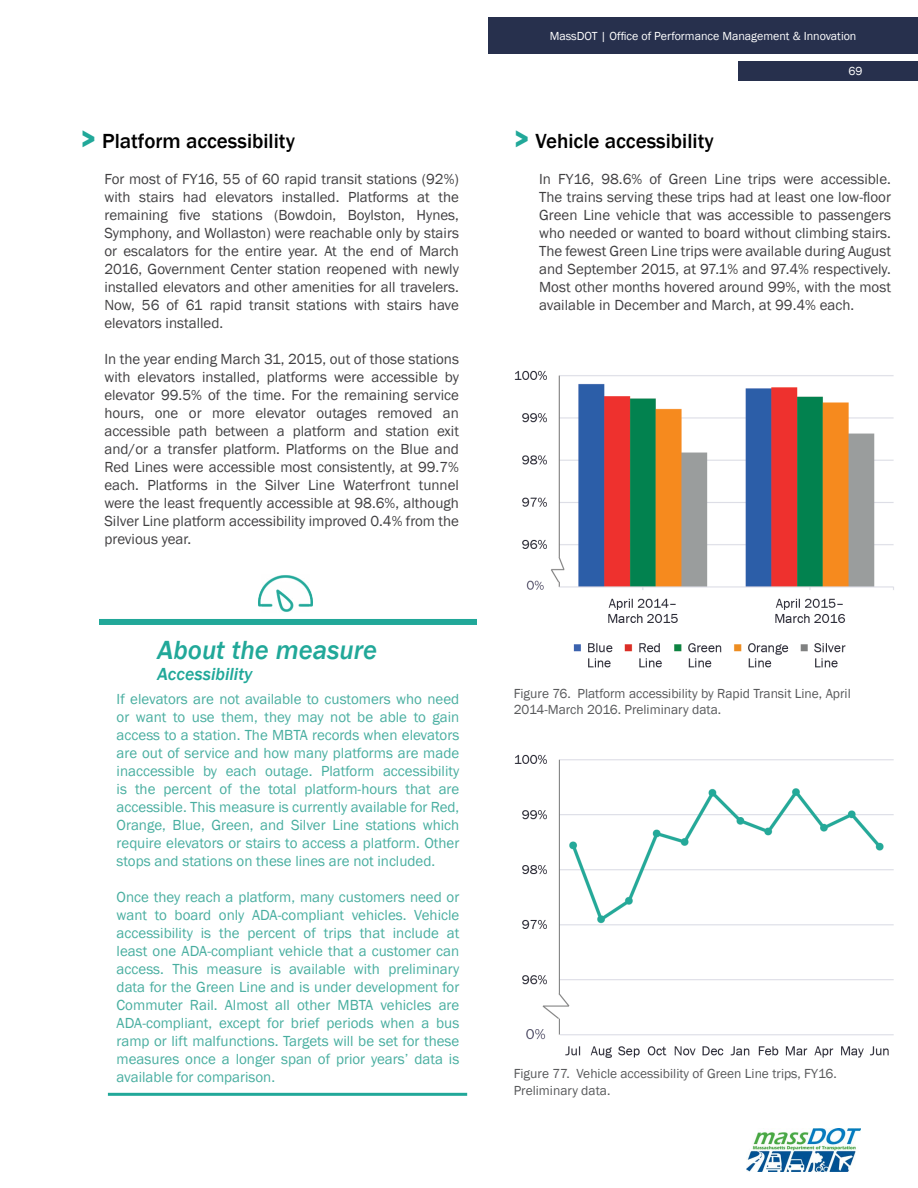
<style>
.page{position:relative;width:918px;height:1188px;background:#fff}
.page>*{position:absolute;margin:0;border:0;box-sizing:border-box;transform-origin:0 0}
.Highlight{font:italic 500 27px "Franklin Gothic";color:#21a899}
.Subheading_-_1{font:500 21px "Franklin Gothic";color:#000}
.Highlight-2{font:italic 500 18px "Franklin Gothic";color:#21a899}
.Body{font:15px/18px "Franklin Gothic";color:#414042;text-align:justify}
.About_the_indicators{font:15px/18px "Franklin Gothic";color:#48aea0;text-align:justify}
.t1{font:13.5px/16.2px "Franklin Gothic";color:#58595b}
.t2{font:12px "Franklin Gothic";color:#fff}
.s1{font-family:"Bauhaus 93";font-weight:400;font-size:27px;color:#21a899}
</style>
<div class="page">
<div style="left:488px;top:17px;width:430px;height:37px;background:#27304d"></div>
<div style="left:739px;top:61px;width:179px;height:20px;background:#27304d"></div>
<img style="left:746px;top:1128px;width:115px;height:43px">
<div style="left:99px;top:619px;width:378px;height:6px;background:#21a899"></div>
<hr style="left:108px;top:1093px;width:359px;height:3px;background:#21a899">
<img style="left:258px;top:575px;width:55px;height:37px">
<img style="left:514px;top:370px;width:380px;height:298px">
<img style="left:514px;top:754px;width:380px;height:304px">
<h2 class="Subheading_-_1" style="left:82px;top:128px;width:215px"><span class="s1">&gt;</span> Platform accessibility</h2>
<p class="Body" style="left:104px;top:171px;width:356px">For most of FY16, 55 of 60 rapid transit stations (92%) with stairs had elevators installed. Platforms at the remaining five stations (Bowdoin, Boylston, Hynes, Symphony, and Wollaston) were reachable only by stairs or escalators for the entire year. At the end of March 2016, Government Center station reopened with newly installed elevators and other amenities for all travelers.<br>Now, 56 of 61 rapid transit stations with stairs have elevators installed.</p>
<p class="Body" style="left:104px;top:351px;width:356px">In the year ending March 31, 2015, out of those stations with elevators installed, platforms were accessible by elevator 99.5% of the time. For the remaining service hours, one or more elevator outages removed an accessible path between a platform and station exit and/or a transfer platform. Platforms on the Blue and Red Lines were accessible most consistently, at 99.7% each. Platforms in the Silver Line Waterfront tunnel were the least frequently accessible at 98.6%, although Silver Line platform accessibility improved 0.4% from the previous year.</p>
<h3 class="Highlight" style="left:157px;top:633px;width:222px">About the measure</h3>
<h3 class="Highlight-2" style="left:157px;top:663px;width:97px">Accessibility</h3>
<p class="About_the_indicators" style="left:117px;top:691px;width:344px">If elevators are not available to customers who need or want to use them, they may not be able to gain access to a station. The MBTA records when elevators are out of service and how many platforms are made inaccessible by each outage. Platform accessibility is the percent of the total platform-hours that are accessible. This measure is currently available for Red, Orange, Blue, Green, and Silver Line stations which require elevators or stairs to access a platform. Other stops and stations on these lines are not included.</p>
<p class="About_the_indicators" style="left:117px;top:889px;width:344px">Once they reach a platform, many customers need or want to board only ADA-compliant vehicles. Vehicle accessibility is the percent of trips that include at least one ADA-compliant vehicle that a customer can access. This measure is available with preliminary data for the Green Line and is under development for Commuter Rail. Almost all other MBTA vehicles are ADA-compliant, except for brief periods when a bus ramp or lift malfunctions. Targets will be set for these measures once a longer span of prior years’ data is available for comparison.</p>
<p class="t2" style="left:550px;top:28px;width:308px">MassDOT | Office of Performance Management &amp; Innovation</p>
<p class="t2" style="left:848px;top:64px;width:16px">69</p>
<h2 class="Subheading_-_1" style="left:515px;top:128px;width:200px"><span class="s1">&gt;</span> Vehicle accessibility</h2>
<p class="Body" style="left:539px;top:171px;width:353px">In FY16, 98.6% of Green Line trips were accessible.<br>The trains serving these trips had at least one low-floor Green Line vehicle that was accessible to passengers who needed or wanted to board without climbing stairs.<br>The fewest Green Line trips were available during August and September 2015, at 97.1% and 97.4% respectively.<br>Most other months hovered around 99%, with the most available in December and March, at 99.4% each.</p>
<p class="t1" style="left:514px;top:685px;width:339px">Figure 76. Platform accessibility by Rapid Transit Line, April<br>2014-March 2016. Preliminary data.</p>
<p class="t1" style="left:514px;top:1066px;width:325px">Figure 77. Vehicle accessibility of Green Line trips, FY16.<br>Preliminary data.</p>
</div>
